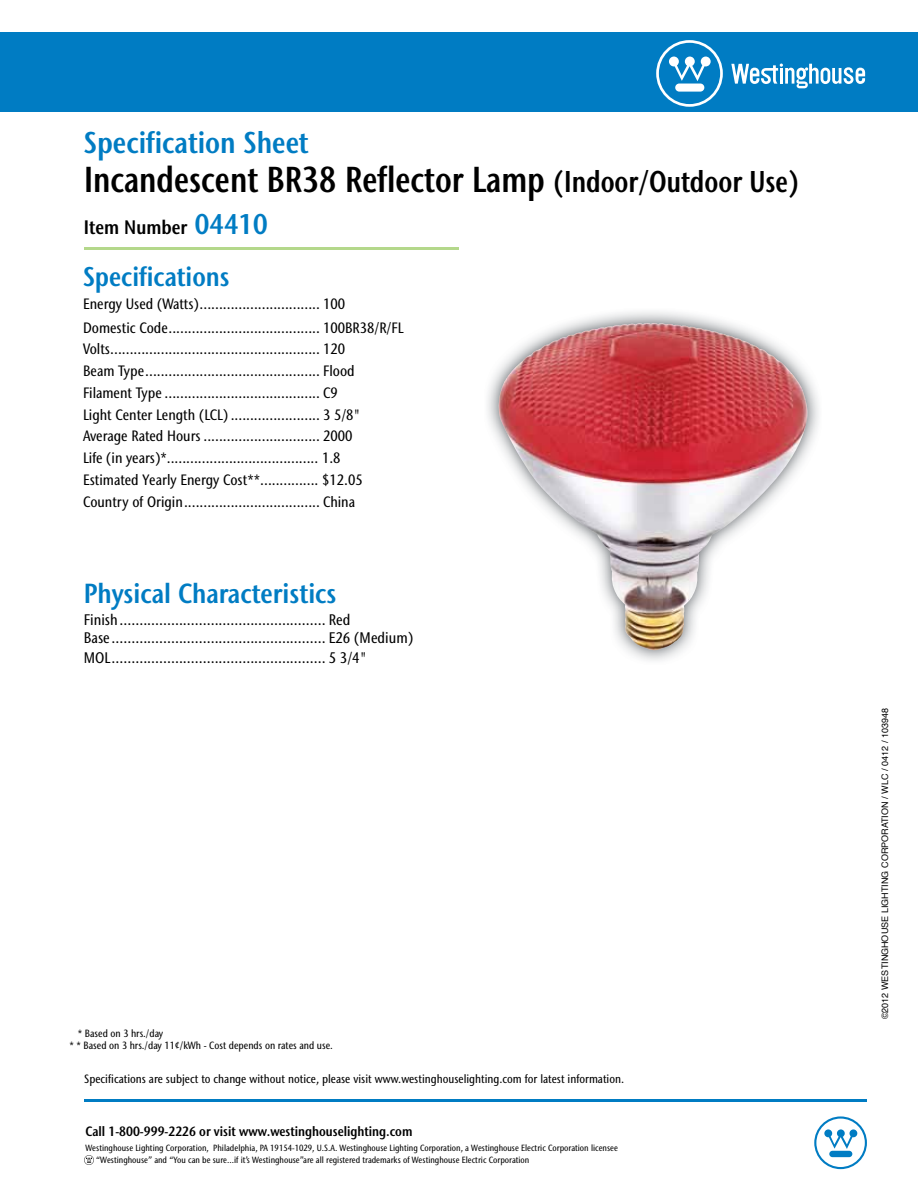
<style>
.page{position:relative;width:918px;height:1188px;background:#fff}
.page>*{position:absolute;margin:0;border:0;box-sizing:border-box;transform-origin:0 0}
.t1{font:600 condensed 36px "Stone Sans IIITC Std";color:#000;scale:.93 1}
.t2{font:600 condensed 30px "Stone Sans IIITC Std";color:#007cc3}
.t3{font:600 condensed 27.6px "Stone Sans IIITC Std";color:#007cc3}
.t4{font:600 condensed 27px "Stone Sans IIITC Std";color:#007cc3}
.t5{font:600 condensed 19.5px "Stone Sans IIITC Std";color:#000}
.t6{font:500 condensed 15.3px/18.8px "Stone Sans IIITC Std";color:#000}
.t7{font:500 condensed 15px/21.8px "Stone Sans IIITC Std";color:#000}
.t8{font:600 condensed 13.5px "Stone Sans IIITC Std";color:#000}
.t9{font:500 condensed 12px "Stone Sans IIITC Std";color:#000}
.t10{font:500 condensed 10.5px/12px "Stone Sans IIITC Std";color:#000}
.t11{font:500 condensed 9px/12px "Stone Sans IIITC Std";color:#000}
.t12{font:9px "Helvetica";color:#000}
.s1{font-size:30px}
.s2{font-size:28.5px;color:#007cc3}
</style>
<div class="page">
<div style="left:0;top:32px;width:918px;height:80px;background:#007cc3"></div>
<svg style="left:656px;top:40px;width:67px;height:67px"></svg>
<svg style="left:731px;top:64px;width:134px;height:24px"></svg>
<hr style="left:84px;top:247px;width:375px;height:3px;background:#b4d88b">
<svg style="left:84px;top:1155px;width:10px;height:10px"></svg>
<hr style="left:84px;top:1099px;width:782px;height:3px;background:#007cc3">
<svg style="left:814px;top:1116px;width:53px;height:53px"></svg>
<img style="left:487px;top:311px;width:332px;height:350px">
<img style="left:497px;top:323px;width:311px;height:327px">
<h2 class="t2" style="left:84px;top:124px;width:226px">Specification Sheet</h2>
<h1 class="t1" style="left:84px;top:157px;width:770px">Incandescent BR38 Reflector Lamp <span class="s1">(Indoor/Outdoor Use)</span></h1>
<h3 class="t5" style="left:84px;top:215px;width:185px">Item Number <span class="s2">04410</span></h3>
<h3 class="t4" style="left:83px;top:260px;width:148px">Specifications</h3>
<p class="t7" style="left:83px;top:292px;width:322px;line-height:23.2px">Energy Used (Watts) ............................... 100<br>Domestic Code ....................................... 100BR38/R/FL</p>
<p class="t7" style="left:83px;top:338px;width:281px">Volts ...................................................... 120<br>Beam Type ............................................. Flood Filament Type ........................................ C9<br>Light Center Length (LCL) ....................... 3 5/8" Average Rated Hours .............................. 2000<br>Life (in years)*....................................... 1.8<br>Estimated Yearly Energy Cost**............... $12.05<br>Country of Origin ................................... China</p>
<h3 class="t3" style="left:84px;top:576px;width:254px">Physical Characteristics</h3>
<p class="t6" style="left:84px;top:610px;width:331px">Finish .................................................... Red<br>Base ...................................................... E26 (Medium)<br>MOL ...................................................... 5 3/4"</p>
<p class="t10" style="left:69px;top:1027px;width:265px;text-indent:8px">* Based on 3 hrs./day<br>* * Based on 3 hrs./day 11¢/kWh - Cost depends on rates and use.</p>
<p class="t9" style="left:84px;top:1071px;width:541px">Specifications are subject to change without notice, please visit www.westinghouselighting.com for latest information.</p>
<p class="t8" style="left:86px;top:1123px;width:328px">Call 1-800-999-2226 or visit www.westinghouselighting.com</p>
<p class="t11" style="left:96px;top:1142px;width:523px;text-indent:-11px">Westinghouse Lighting Corporation, Philadelphia, PA 19154-1029, U.S.A. Westinghouse Lighting Corporation, a Westinghouse Electric Corporation licensee “Westinghouse” and “You can be sure...if it’s Westinghouse”are all registered trademarks of Westinghouse Electric Corporation</p>
<p class="t12" style="left:878px;top:1019px;width:313px;rotate:-90deg">©2012 WESTINGHOUSE LIGHTING CORPORATION / WLC / 0412 / 103948</p>
</div>
